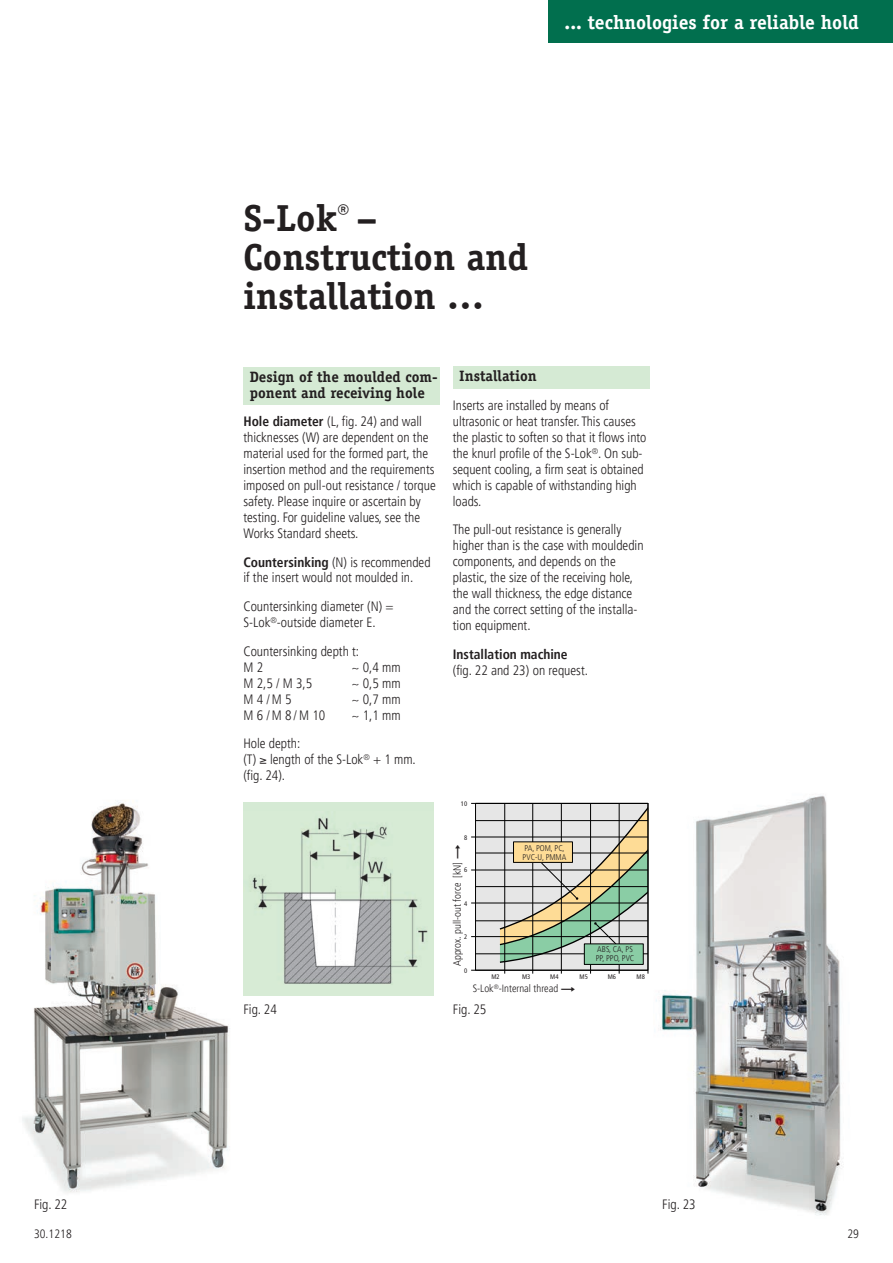
<style>
.page{position:relative;width:893px;height:1263px;background:#fff}
.page>*{position:absolute;margin:0;border:0;box-sizing:border-box;transform-origin:0 0}
.t1{font:700 37.5px/39px "Officina Serif";color:#231f20}
.t2{font:700 19.5px "Officina Serif";color:#fff}
.t3{font:700 15px/15.9px "Officina Serif";color:#231f20}
.t4{font:300 condensed 13.5px/15.9px "Frutiger";color:#231f20}
.t5{font:700 condensed 13.5px "Frutiger";color:#231f20}
.t6{font:300 condensed 12px "Frutiger";letter-spacing:.005em;color:#231f20}
.t7{font:300 condensed 10.5px "Frutiger";color:#231f20}
.t8{font:300 condensed 8.25px/9px "Frutiger";color:#231f20}
.t9{font:condensed 6.6px "Frutiger";color:#231f20}
.s1{font-weight:700}
</style>
<div class="page">
<img style="left:656px;top:795px;width:186px;height:420px">
<div style="left:549px;top:0;width:344px;height:43px;background:#016f4e"></div>
<hr style="left:504px;top:803px;width:1px;height:171px;background:#000">
<hr style="left:532px;top:803px;width:1px;height:171px;background:#000">
<hr style="left:561px;top:803px;width:1px;height:171px;background:#000">
<hr style="left:590px;top:803px;width:1px;height:171px;background:#000">
<hr style="left:619px;top:803px;width:1px;height:171px;background:#000">
<hr style="left:648px;top:803px;width:1px;height:170px;background:#000">
<svg style="left:471px;top:803px;width:178px;height:168px;background:#bdc2b4"></svg>
<div style="left:584px;top:944px;width:59px;height:20px;background:#8acda5"></div>
<div style="left:584px;top:943px;width:60px;height:22px;border:1px solid #000"></div>
<div style="left:513px;top:842px;width:59px;height:20px;background:#fedc96"></div>
<div style="left:513px;top:841px;width:60px;height:22px;border:1px solid #000"></div>
<img style="left:22px;top:800px;width:208px;height:393px">
<div style="left:243px;top:367px;width:197px;height:38px;background:#d5ead4"></div>
<div style="left:453px;top:367px;width:196px;height:22px;background:#d5ead4"></div>
<div style="left:243px;top:802px;width:191px;height:193px;background:#d5ead4"></div>
<img style="left:252px;top:817px;width:176px;height:167px">
<h2 class="t2" style="left:565px;top:10px;width:296px">... technologies for a reliable hold</h2>
<h1 class="t1" style="left:243px;top:199px;width:286px">S-Lok<sup>®</sup> –<br>Construction and installation …</h1>
<p class="t3" style="left:250px;top:368px;width:189px">Design of the moulded com&shy;ponent and receiving hole</p>
<p class="t4" style="left:243px;top:414px;width:194px"><span class="s1">Hole diameter</span> (L, fig. 24) and wall thicknesses (W) are dependent on the material used for the formed part, the insertion method and the requirements im posed on pull-out resistance / torque safety. Please inquire or ascertain by testing. For guideline values, see the Works Standard sheets.</p>
<p class="t4" style="left:243px;top:554px;width:189px"><span class="s1">Countersinking</span> (N) is recommended if the insert would not moulded in.</p>
<p class="t4" style="left:243px;top:599px;width:152px">Countersinking diameter (N) =<br>S-Lok<sup>®</sup>-outside diameter E.</p>
<p class="t4" style="left:243px;top:643px;width:117px">Countersinking depth t:<br>M 2</p>
<p class="t4" style="left:351px;top:659px;width:51px">~ 0,4 mm</p>
<p class="t4" style="left:243px;top:675px;width:70px">M 2,5 / M 3,5</p>
<p class="t4" style="left:351px;top:675px;width:51px">~ 0,5 mm</p>
<p class="t4" style="left:243px;top:691px;width:50px">M 4 / M 5</p>
<p class="t4" style="left:351px;top:691px;width:51px">~ 0,7 mm</p>
<p class="t4" style="left:243px;top:707px;width:83px">M 6 / M 8 / M 10</p>
<p class="t4" style="left:351px;top:707px;width:51px">~ 1,1 mm</p>
<p class="t4" style="left:243px;top:736px;width:174px">Hole depth:<br>(T) ≥ length of the S-Lok<sup>®</sup> + 1 mm. (fig. 24).</p>
<p class="t4" style="left:243px;top:1001px;width:35px">Fig. 24</p>
<p class="t3" style="left:459px;top:368px;width:79px">Installation</p>
<p class="t4" style="left:453px;top:398px;width:195px">Inserts are installed by means of ultrasonic or heat transfer. This causes the plastic to soften so that it flows into the knurl profile of the S-Lok<sup>®</sup>. On sub&shy;sequent cooling, a firm seat is obtained which is capable of withstanding high loads.</p>
<p class="t4" style="left:453px;top:522px;width:192px">The pull-out resistance is generally higher than is the case with mouldedin components, and depends on the plastic, the size of the receiving hole, the wall thickness, the edge distance and the correct setting of the installa&shy;tion equipment.</p>
<p class="t5" style="left:453px;top:646px;width:116px">Installation machine</p>
<p class="t4" style="left:453px;top:662px;width:137px">(fig. 22 and 23) on request.</p>
<p class="t9" style="left:461px;top:800px;width:8px">10</p>
<p class="t9" style="left:464px;top:833px;width:5px">8</p>
<p class="t9" style="left:464px;top:866px;width:5px">6</p>
<p class="t9" style="left:464px;top:899px;width:5px">4</p>
<p class="t9" style="left:464px;top:932px;width:5px">2</p>
<p class="t7" style="left:451px;top:966px;width:123px;rotate:-90deg">Approx. pull-out force [kN] ➞</p>
<p class="t8" style="left:523px;top:843px;width:45px">PA, POM, PC,<br>PVC-U, PMMA</p>
<p class="t8" style="left:596px;top:945px;width:40px">ABS, CA, PS<br>PP, PPO, PVC</p>
<p class="t9" style="left:464px;top:967px;width:5px">0</p>
<p class="t9" style="left:491px;top:973px;width:10px">M2</p>
<p class="t9" style="left:522px;top:973px;width:10px">M3</p>
<p class="t9" style="left:550px;top:973px;width:10px">M4</p>
<p class="t9" style="left:580px;top:973px;width:10px">M5</p>
<p class="t9" style="left:608px;top:973px;width:10px">M6</p>
<p class="t9" style="left:637px;top:973px;width:10px">M8</p>
<p class="t7" style="left:473px;top:982px;width:104px">S-Lok<sup>®</sup>-Internal thread ➞</p>
<p class="t4" style="left:453px;top:1001px;width:35px">Fig. 25</p>
<p class="t4" style="left:34px;top:1197px;width:35px">Fig. 22</p>
<p class="t4" style="left:662px;top:1197px;width:35px">Fig. 23</p>
<p class="t6" style="left:34px;top:1227px;width:39px">30.1218</p>
<p class="t6" style="left:847px;top:1227px;width:13px">29</p>
</div>
